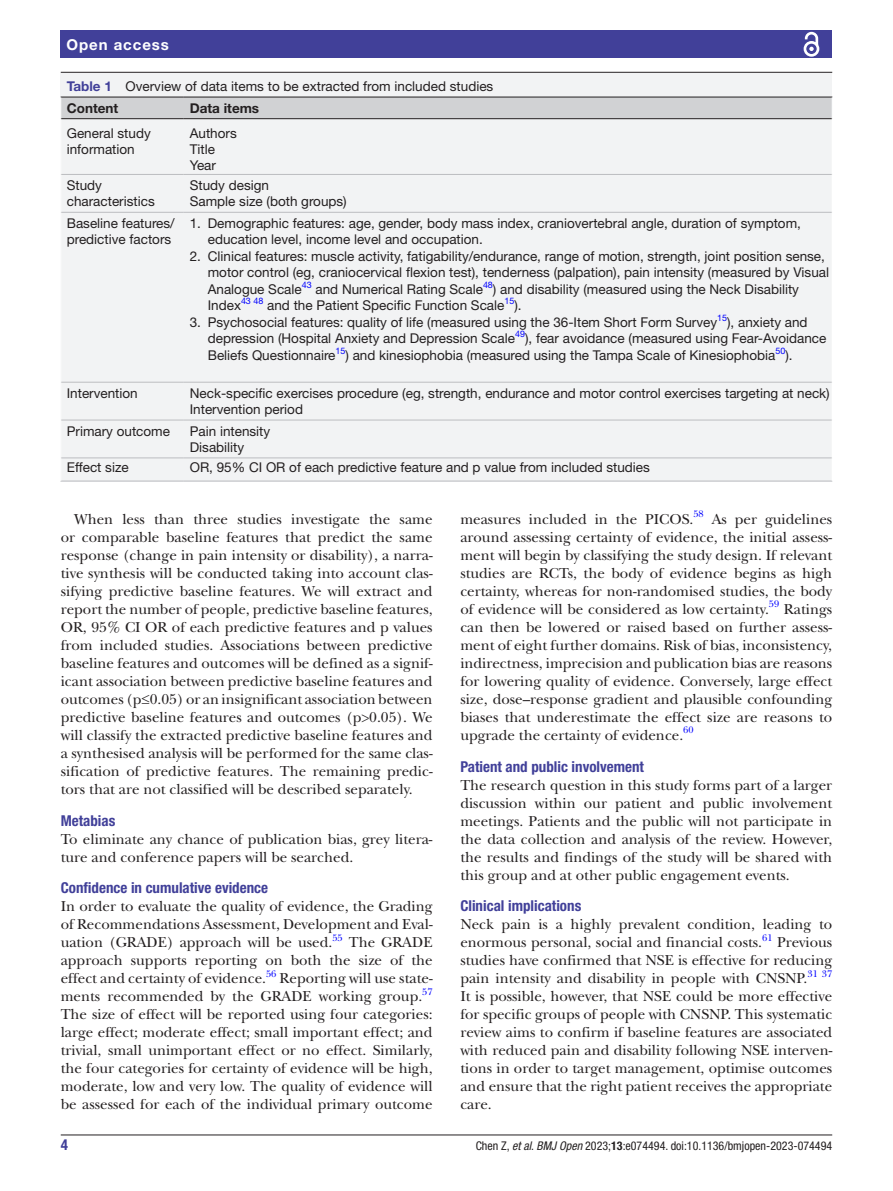
<style>
.page{position:relative;width:893px;height:1191px;background:#fff}
.page>*{position:absolute;margin:0;border:0;box-sizing:border-box;transform-origin:0 0}
.t1{font:15px/18px "New Baskerville";color:#231f20;text-align:justify}
.t2{font:700 condensed 15px "Helvetica Neue LT Std";color:#414099}
.t3{font:700 15px "Helvetica Neue LT Std";letter-spacing:.065em;color:#fff}
.t4{font:13.5px/16.2px "Helvetica Neue LT Std";color:#231f20}
.t5{font:700 13.5px "Helvetica Neue LT Std";color:#231f20}
.t6{font:condensed 12px "Helvetica Neue LT Std";color:#231f20}
.t7{font:9.9px "New Baskerville";color:#00f}
.s1{font-weight:700;color:#414099}
.s2{font-weight:700}
.s3{font-style:italic}
</style>
<div class="page">
<hr style="left:61px;top:1134px;width:771px;height:1px;background:#231f20">
<div style="left:61px;top:31px;width:771px;height:27px;background:#414099"></div>
<svg style="left:803px;top:31px;width:17px;height:26px"></svg>
<div style="left:61px;top:73px;width:771px;height:408px;background:#f2f3f4"></div>
<hr style="left:61px;top:72px;width:771px;height:1px;background:#231f20">
<hr style="left:61px;top:174px;width:123px;height:1px;background:#bcbdc0">
<hr style="left:184px;top:174px;width:648px;height:1px;background:#bcbdc0">
<hr style="left:61px;top:212px;width:123px;height:1px;background:#bcbdc0">
<hr style="left:184px;top:212px;width:648px;height:1px;background:#bcbdc0">
<hr style="left:61px;top:382px;width:123px;height:1px;background:#bcbdc0">
<hr style="left:184px;top:382px;width:648px;height:1px;background:#bcbdc0">
<hr style="left:61px;top:420px;width:123px;height:1px;background:#bcbdc0">
<hr style="left:184px;top:420px;width:648px;height:1px;background:#bcbdc0">
<hr style="left:61px;top:457px;width:123px;height:1px;background:#bcbdc0">
<hr style="left:61px;top:481px;width:123px;height:1px;background:#bcbdc0">
<hr style="left:184px;top:457px;width:648px;height:1px;background:#bcbdc0">
<hr style="left:184px;top:481px;width:648px;height:1px;background:#bcbdc0">
<svg style="left:60px;top:97px;width:773px;height:22px;background:#c6c7c9"></svg>
<p class="t3" style="left:66px;top:35px;width:104px">Open access</p>
<p class="t4" style="left:67px;top:75px;width:428px;line-height:22px"><span class="s1">Table 1</span> Overview of data items to be extracted from included studies<br><span class="s2">Content</span></p>
<p class="t5" style="left:190px;top:99px;width:71px">Data items</p>
<p class="t4" style="left:67px;top:124px;width:86px">General study information</p>
<p class="t4" style="left:190px;top:124px;width:49px">Authors<br>Title<br>Year</p>
<p class="t4" style="left:67px;top:177px;width:89px">Study characteristics</p>
<p class="t4" style="left:190px;top:177px;width:159px">Study design<br>Sample size (both groups)</p>
<p class="t4" style="left:67px;top:215px;width:109px">Baseline features/ predictive factors</p>
<p class="t4" style="left:208px;top:215px;width:595px;text-indent:-18px">1. Demographic features: age, gender, body mass index, craniovertebral angle, duration of symptom, education level, income level and occupation.</p>
<p class="t4" style="left:208px;top:248px;width:623px;text-indent:-18px">2. Clinical features: muscle activity, fatigability/endurance, range of motion, strength, joint position sense, motor control (eg, craniocervical flexion test), tenderness (palpation), pain intensity (measured by Visual Analogue Scale<sup>43</sup> and Numerical Rating Scale<sup>48</sup>) and disability (measured using the Neck Disability Index<sup>43</sup> <sup>48</sup> and the Patient Specific Function Scale<sup>15</sup>).</p>
<p class="t4" style="left:208px;top:314px;width:620px;text-indent:-18px">3. Psychosocial features: quality of life (measured using the 36-Item Short Form Survey<sup>15</sup>), anxiety and depression (Hospital Anxiety and Depression Scale<sup>49</sup>), fear avoidance (measured using Fear-Avoidance<br>Beliefs Questionnaire<sup>15</sup>) and kinesiophobia (measured using the Tampa Scale of Kinesiophobia<sup>50</sup>).</p>
<p class="t4" style="left:67px;top:385px;width:73px">Intervention</p>
<p class="t4" style="left:190px;top:385px;width:641px">Neck-specific exercises procedure (eg, strength, endurance and motor control exercises targeting at neck)<br>Intervention period</p>
<p class="t4" style="left:67px;top:422px;width:105px">Primary outcome</p>
<p class="t4" style="left:190px;top:422px;width:82px">Pain intensity<br>Disability</p>
<p class="t4" style="left:67px;top:459px;width:63px">Effect size</p>
<p class="t4" style="left:190px;top:459px;width:462px">OR, 95% CI OR of each predictive feature and p value from included studies</p>
<p class="t1" style="left:61px;top:510px;width:373px;text-indent:14px">When less than three studies investigate the same or comparable baseline features that predict the same response (change in pain intensity or disability), a narra&shy;tive synthesis will be conducted taking into account clas&shy;sifying predictive baseline features. We will extract and report the number of people, predictive baseline features, OR, 95% CI OR of each predictive features and p values from included studies. Associations between predictive baseline features and outcomes will be defined as a signif&shy;icant association between predictive baseline features and outcomes (p≤0.05) or an insignificant association between predictive baseline features and outcomes (p&gt;0.05). We will classify the extracted predictive baseline features and a synthesised analysis will be performed for the same clas&shy;sification of predictive features. The remaining predic&shy;tors that are not classified will be described separately.</p>
<p class="t2" style="left:61px;top:811px;width:56px">Metabias</p>
<p class="t1" style="left:61px;top:830px;width:373px">To eliminate any chance of publication bias, grey litera&shy;ture and conference papers will be searched.</p>
<p class="t2" style="left:61px;top:879px;width:209px">Confidence in cumulative evidence</p>
<p class="t1" style="left:61px;top:897px;width:373px">In order to evaluate the quality of evidence, the Grading of Recommendations Assessment, Development and Eval&shy;uation (GRADE) approach will be used.</p>
<p class="t7" style="left:332px;top:931px;width:12px">55</p>
<p class="t1" style="left:61px;top:933px;width:373px;text-indent:288px">The GRADE approach supports reporting on both the size of the effect and certainty of evidence.</p>
<p class="t7" style="left:266px;top:967px;width:12px">56</p>
<p class="t1" style="left:61px;top:969px;width:373px;text-indent:219px">Reporting will use state&shy;ments recommended by the GRADE working group.</p>
<p class="t7" style="left:422px;top:985px;width:12px">57</p>
<p class="t1" style="left:61px;top:1005px;width:373px">The size of effect will be reported using four categories: large effect; moderate effect; small important effect; and trivial, small unimportant effect or no effect. Similarly, the four categories for certainty of evidence will be high, moderate, low and very low. The quality of evidence will be assessed for each of the individual primary outcome</p>
<p class="t1" style="left:460px;top:510px;width:235px">measures included in the PICOS.</p>
<p class="t7" style="left:693px;top:508px;width:12px">58</p>
<p class="t1" style="left:460px;top:510px;width:373px;text-indent:251px">As per guidelines around assessing certainty of evidence, the initial assess&shy;ment will begin by classifying the study design. If relevant studies are RCTs, the body of evidence begins as high certainty, whereas for non-randomised studies, the body of evidence will be considered as low certainty.</p>
<p class="t7" style="left:769px;top:598px;width:12px">59</p>
<p class="t1" style="left:460px;top:600px;width:373px;text-indent:324px">Ratings can then be lowered or raised based on further assess&shy;ment of eight further domains. Risk of bias, inconsistency, indirectness, imprecision and publication bias are reasons for lowering quality of evidence. Conversely, large effect size, dose–response gradient and plausible confounding biases that underestimate the effect size are reasons to upgrade the certainty of evidence.</p>
<p class="t7" style="left:683px;top:724px;width:12px">60</p>
<p class="t2" style="left:460px;top:757px;width:185px">Patient and public involvement</p>
<p class="t1" style="left:460px;top:776px;width:373px">The research question in this study forms part of a larger discussion within our patient and public involvement meetings. Patients and the public will not participate in the data collection and analysis of the review. However, the results and findings of the study will be shared with this group and at other public engagement events.</p>
<p class="t2" style="left:460px;top:897px;width:122px">Clinical implications</p>
<p class="t1" style="left:460px;top:915px;width:373px">Neck pain is a highly prevalent condition, leading to enormous personal, social and financial costs.</p>
<p class="t7" style="left:762px;top:931px;width:12px">61</p>
<p class="t1" style="left:460px;top:933px;width:373px;text-indent:317px">Previous studies have confirmed that NSE is effective for reducing pain intensity and disability in people with CNSNP.</p>
<p class="t7" style="left:807px;top:967px;width:26px">31 37</p>
<p class="t1" style="left:460px;top:987px;width:373px">It is possible, however, that NSE could be more effective for specific groups of people with CNSNP. This systematic review aims to confirm if baseline features are associated with reduced pain and disability following NSE interven&shy;tions in order to target management, optimise outcomes and ensure that the right patient receives the appropriate care.</p>
<p class="t2" style="left:61px;top:1135px;width:9px">4</p>
<p class="t6" style="left:476px;top:1138px;width:358px">Chen Z, <span class="s3">et al</span>. <span class="s3">BMJ Open</span> 2023;<span class="s2">13</span>:e074494. doi:10.1136/bmjopen-2023-074494</p>
</div>
